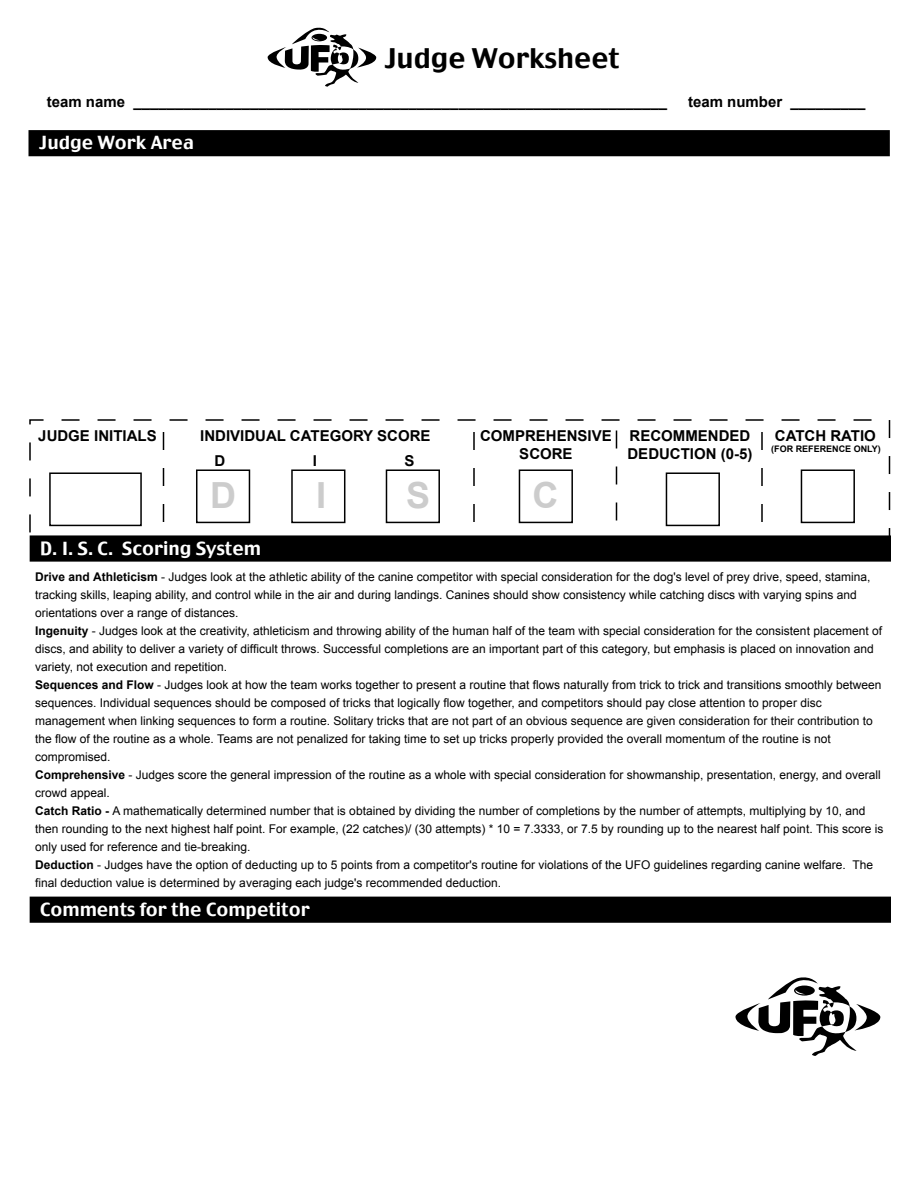
<style>
.page{position:relative;width:918px;height:1188px;background:#fff}
.page>*{position:absolute;margin:0;border:0;box-sizing:border-box;transform-origin:0 0}
.t1{font:700 36px "Arial";color:#ccc}
.t2{font:27px "Charcoal";color:#000}
.t3{font:18px "Charcoal";color:#fff}
.t4{font:700 15px/18px "Arial";color:#000}
.t5{font:12px/18px "Arial";color:#000}
.t6{font:700 9px "Arial";color:#000}
.s1{font-weight:700}
</style>
<div class="page">
<svg style="left:267px;top:27px;width:110px;height:60px"></svg>
<div style="left:28px;top:130px;width:862px;height:26px;background:#000"></div>
<div style="left:519px;top:469px;width:54px;height:54px;border:2px solid #000"></div>
<div style="left:49px;top:472px;width:93px;height:54px;border:2px solid #000"></div>
<div style="left:30px;top:535px;width:861px;height:27px;background:#000"></div>
<div style="left:30px;top:897px;width:861px;height:26px;background:#000"></div>
<svg style="left:735px;top:977px;width:146px;height:79px"></svg>
<div style="left:386px;top:469px;width:54px;height:54px;border:2px solid #000"></div>
<div style="left:666px;top:472px;width:54px;height:54px;border:2px solid #000"></div>
<div style="left:29px;top:419px;width:861px;height:119px;border:2px dashed #000"></div>
<svg style="left:473px;top:432px;width:2px;height:90px"></svg>
<svg style="left:615px;top:430px;width:3px;height:91px"></svg>
<svg style="left:761px;top:432px;width:2px;height:90px"></svg>
<div style="left:801px;top:469px;width:54px;height:54px;border:2px solid #000"></div>
<svg style="left:162px;top:432px;width:3px;height:90px"></svg>
<div style="left:196px;top:469px;width:54px;height:54px;border:2px solid #000"></div>
<div style="left:291px;top:469px;width:54px;height:54px;border:2px solid #000"></div>
<h2 class="t2" style="left:384px;top:40px;width:237px">Judge Worksheet</h2>
<p class="t4" style="left:47px;top:93px;width:622px">team name ________________________________________________________________</p>
<p class="t4" style="left:688px;top:93px;width:179px">team number _________</p>
<h3 class="t3" style="left:39px;top:131px;width:156px">Judge Work Area</h3>
<p class="t4" style="left:38px;top:427px;width:120px">JUDGE INITIALS</p>
<p class="t4" style="left:627px;top:427px;width:126px">RECOMMENDED<br>DEDUCTION (0-5)</p>
<p class="t4" style="left:775px;top:427px;width:103px">CATCH RATIO</p>
<p class="t4" style="left:214px;top:423px;width:218px;line-height:24.8px;text-indent:-14px">INDIVIDUAL CATEGORY SCORE<br>D</p>
<p class="t4" style="left:480px;top:427px;width:133px;text-align:center">COMPREHENSIVE<br>SCORE</p>
<p class="t6" style="left:771px;top:443px;width:111px">(FOR REFERENCE ONLY)</p>
<p class="t4" style="left:313px;top:451px;width:6px">I</p>
<p class="t4" style="left:405px;top:451px;width:12px">S</p>
<h1 class="t1" style="left:210px;top:475px;width:27px">D</h1>
<h1 class="t1" style="left:316px;top:475px;width:12px">I</h1>
<h1 class="t1" style="left:406px;top:475px;width:26px">S</h1>
<h1 class="t1" style="left:532px;top:475px;width:27px">C</h1>
<h3 class="t3" style="left:40px;top:536px;width:222px">D. I. S. C. Scoring System</h3>
<p class="t5" style="left:35px;top:568px;width:850px"><span class="s1">Drive and Athleticism</span> - Judges look at the athletic ability of the canine competitor with special consideration for the dog's level of prey drive, speed, stamina, tracking skills, leaping ability, and control while in the air and during landings. Canines should show consistency while catching discs with varying spins and orientations over a range of distances.<br><span class="s1">Ingenuity</span> - Judges look at the creativity, athleticism and throwing ability of the human half of the team with special consideration for the consistent placement of discs, and ability to deliver a variety of difficult throws. Successful completions are an important part of this category, but emphasis is placed on innovation and variety, not execution and repetition.<br><span class="s1">Sequences and Flow</span> - Judges look at how the team works together to present a routine that flows naturally from trick to trick and transitions smoothly between sequences. Individual sequences should be composed of tricks that logically flow together, and competitors should pay close attention to proper disc management when linking sequences to form a routine. Solitary tricks that are not part of an obvious sequence are given consideration for their contribution to the flow of the routine as a whole. Teams are not penalized for taking time to set up tricks properly provided the overall momentum of the routine is not compromised.<br><span class="s1">Comprehensive</span> - Judges score the general impression of the routine as a whole with special consideration for showmanship, presentation, energy, and overall crowd appeal.<br><span class="s1">Catch Ratio -</span> A mathematically determined number that is obtained by dividing the number of completions by the number of attempts, multiplying by 10, and then rounding to the next highest half point. For example, (22 catches)/ (30 attempts) * 10 = 7.3333, or 7.5 by rounding up to the nearest half point. This score is only used for reference and tie-breaking.<br><span class="s1">Deduction</span> - Judges have the option of deducting up to 5 points from a competitor's routine for violations of the UFO guidelines regarding canine welfare. The final deduction value is determined by averaging each judge's recommended deduction.</p>
<h3 class="t3" style="left:40px;top:898px;width:271px">Comments for the Competitor</h3>
</div>
